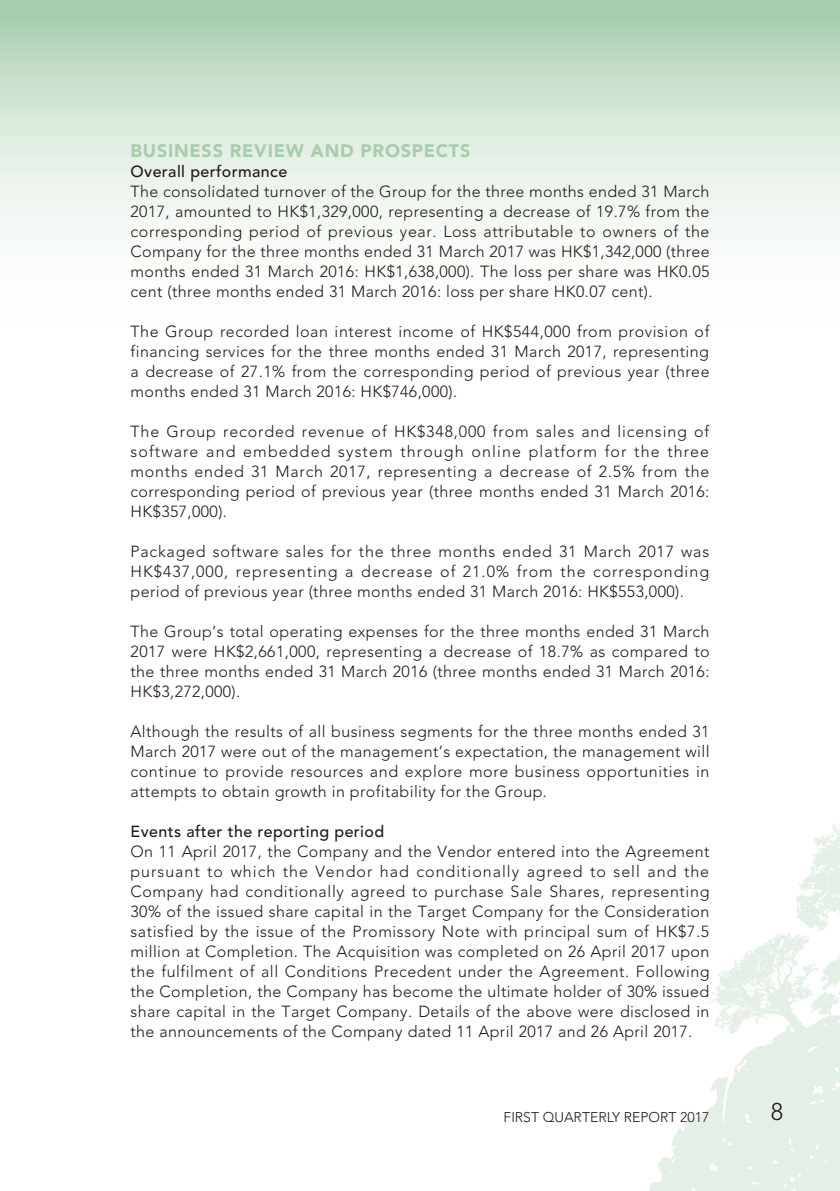
<style>
.page{position:relative;width:840px;height:1191px;background:#fff}
.page>*{position:absolute;margin:0;border:0;box-sizing:border-box;transform-origin:0 0}
.t1{font:300 24px "Avenir LT Std";color:#231916}
.t2{font:900 18px "Avenir LT Std";letter-spacing:.04em;color:#a7cdad}
.t3{font:300 16px/20px "Avenir LT Std";letter-spacing:.025em;color:#231916;text-align:justify}
.t4{font:300 16px/20px "Avenir LT Std";letter-spacing:.05em;color:#231916;text-align:right}
.t5{font:500 16px "Avenir LT Std";letter-spacing:.025em;color:#231916}
.t6{font:300 16px "Avenir LT Std";letter-spacing:.06em;color:#231916}
.t7{font:300 16px "Avenir LT Std";letter-spacing:.055em;color:#231916}
.t8{font:300 16px "Avenir LT Std";letter-spacing:.07em;color:#231916}
.t9{font:300 14px "Avenir LT Std";color:#231916}
</style>
<div class="page">
<svg style="left:0;top:0;width:839px;height:230px;background:#d2e5d5"></svg>
<svg style="left:649px;top:823px;width:190px;height:368px"></svg>
<p class="t2" style="left:130px;top:140px;width:341px">BUSINESS REVIEW AND PROSPECTS</p>
<p class="t5" style="left:130px;top:162px;width:158px">Overall performance</p>
<p class="t3" style="left:130px;top:181px;width:580px">The consolidated turnover of the Group for the three months ended 31 March 2017, amounted to HK$1,329,000, representing a decrease of 19.7% from the corresponding period of previous year. Loss attributable to owners of the Company for the three months ended 31 March 2017 was HK$1,342,000 (three months ended 31 March 2016: HK$1,638,000 .) The loss per share was HK0.05 cent (three months ended 31 March 2016: loss per share HK0.07 cent .(</p>
<p class="t3" style="left:130px;top:321px;width:580px">The Group recorded loan interest income of HK$544,000 from provision of financing services for the three months ended 31 March 2017, representing a decrease of 27.1% from the corresponding period of previous year (three months ended 31 March 2016: HK$746,000 .(</p>
<p class="t3" style="left:693px;top:421px;width:17px">of</p>
<p class="t3" style="left:394px;top:421px;width:93px">HK$348,000</p>
<p class="t3" style="left:371px;top:421px;width:17px">of</p>
<p class="t3" style="left:492px;top:421px;width:37px">from</p>
<p class="t3" style="left:130px;top:421px;width:30px">The</p>
<p class="t7" style="left:223px;top:422px;width:73px">recorded</p>
<p class="t3" style="left:535px;top:421px;width:40px">sales</p>
<p class="t3" style="left:581px;top:421px;width:30px">and</p>
<p class="t7" style="left:617px;top:422px;width:71px">licensing</p>
<p class="t3" style="left:166px;top:421px;width:51px">Group</p>
<p class="t7" style="left:302px;top:422px;width:64px">revenue</p>
<p class="t3" style="left:130px;top:441px;width:580px;text-align:left">software<br>months ended 31 March 2017, representing a decrease of 2.5% from the corresponding period of previous year (three months ended 31 March 2016:<br>HK$357,000 .(</p>
<p class="t4" style="left:130px;top:541px;width:579px">Packaged software sales for the three months ended 31 March 2017 was corresponding</p>
<p class="t8" style="left:528px;top:442px;width:70px">platform</p>
<p class="t3" style="left:604px;top:441px;width:23px">for</p>
<p class="t3" style="left:206px;top:441px;width:31px">and</p>
<p class="t8" style="left:243px;top:442px;width:89px">embedded</p>
<p class="t8" style="left:400px;top:442px;width:65px">through</p>
<p class="t3" style="left:471px;top:441px;width:51px">online</p>
<p class="t3" style="left:634px;top:441px;width:27px">the</p>
<p class="t3" style="left:667px;top:441px;width:43px">three</p>
<p class="t3" style="left:338px;top:441px;width:56px">system</p>
<p class="t3" style="left:130px;top:561px;width:554px">HK$437,000,<br>period of previous year (three months ended 31 March 2016: HK$553,000 .(</p>
<p class="t3" style="left:130px;top:621px;width:580px">The Group s’ total operating expenses for the three months ended 31 March 2017 were HK$2,661,000, representing a decrease of 18.7% as compared to the three months ended 31 March 2016 (three months ended 31 March 2016:<br>HK$3,272,000 .(</p>
<p class="t3" style="left:130px;top:721px;width:580px">Although the results of all business segments for the three months ended 31<br>March 2017 were out of the management s’ expectation, the management will continue to provide resources and explore more business opportunities in attempts to obtain growth in profitability for the Group.</p>
<p class="t5" style="left:130px;top:822px;width:255px">Events after the reporting period</p>
<p class="t3" style="left:130px;top:841px;width:580px;text-align:right">On 11 April 2017, the Company and the Vendor entered into the Agreement the</p>
<p class="t3" style="left:440px;top:561px;width:17px">of</p>
<p class="t3" style="left:516px;top:561px;width:38px">from</p>
<p class="t6" style="left:361px;top:562px;width:73px">decrease</p>
<p class="t3" style="left:560px;top:561px;width:27px">the</p>
<p class="t3" style="left:462px;top:561px;width:48px">21.0%</p>
<p class="t6" style="left:236px;top:562px;width:103px">representing</p>
<p class="t3" style="left:345px;top:561px;width:10px">a</p>
<p class="t3" style="left:230px;top:861px;width:46px">which</p>
<p class="t3" style="left:283px;top:861px;width:27px">the</p>
<p class="t3" style="left:315px;top:861px;width:58px">Vendor</p>
<p class="t3" style="left:380px;top:861px;width:30px">had</p>
<p class="t6" style="left:416px;top:862px;width:104px">conditionally</p>
<p class="t3" style="left:526px;top:861px;width:57px">agreed</p>
<p class="t3" style="left:613px;top:861px;width:28px">sell</p>
<p class="t3" style="left:647px;top:861px;width:30px">and</p>
<p class="t3" style="left:130px;top:861px;width:580px;text-align:left">pursuant<br>Company had conditionally agreed to purchase Sale Shares, representing 30% of the issued share capital in the Target Company for the Consideration satisfied by the issue of the Promissory Note with principal sum of HK$7.5 million at Completion. The Acquisition was completed on 26 April 2017 upon the fulfilment of all Conditions Precedent under the Agreement. Following the Completion, the Company has become the ultimate holder of 30% issued share capital in the Target Company. Details of the above were disclosed in the announcements of the Company dated 11 April 2017 and 26 April 2017.</p>
<p class="t3" style="left:207px;top:861px;width:17px">to</p>
<p class="t3" style="left:590px;top:861px;width:17px">to</p>
<p class="t9" style="left:503px;top:1108px;width:207px">FIRST QUARTERLY REPORT 2017</p>
<h1 class="t1" style="left:770px;top:1097px;width:14px">8</h1>
</div>
